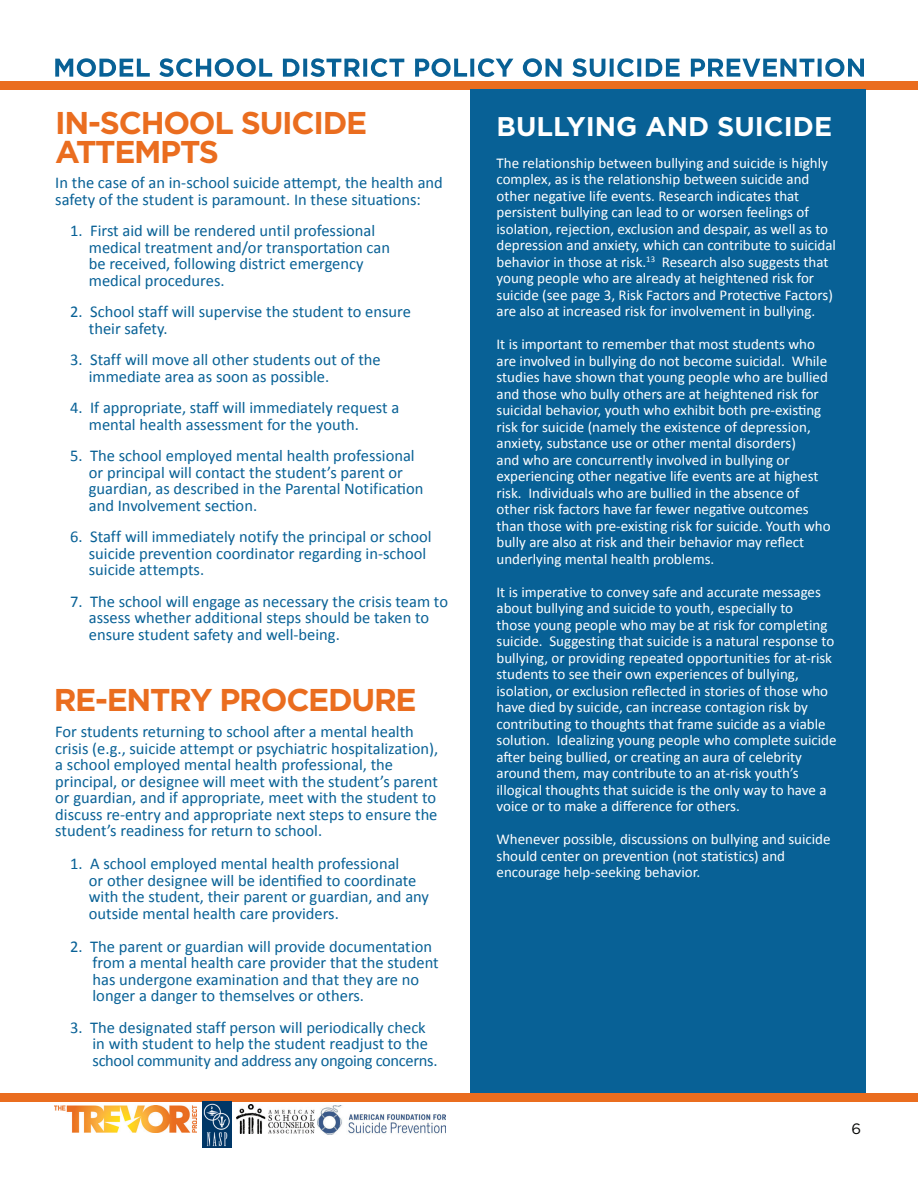
<style>
.page{position:relative;width:918px;height:1188px;background:#fff}
.page>*{position:absolute;margin:0;border:0;box-sizing:border-box;transform-origin:0 0}
.t1{font:700 31.5px/28.5px "Gotham";letter-spacing:-.04em;color:#ea6d1f}
.t2{font:700 27px "Gotham";color:#fff}
.t3{font:16.5px/16.5px "Calibri";color:#086196}
.t4{font:15px/16.5px "Calibri";color:#fff}
.t5{font:15px "Gotham";color:#040503}
</style>
<div class="page">
<div style="left:0;top:81px;width:918px;height:9px;background:#ea6d1f"></div>
<div style="left:0;top:1093px;width:918px;height:9px;background:#ea6d1f"></div>
<svg style="left:55px;top:58px;width:809px;height:19px"></svg>
<img style="left:236px;top:1105px;width:78px;height:29px">
<img style="left:54px;top:1105px;width:142px;height:27px">
<img style="left:202px;top:1102px;width:29px;height:46px">
<img style="left:318px;top:1105px;width:127px;height:29px">
<div style="left:471px;top:90px;width:395px;height:1003px;background:#086196"></div>
<h1 class="t1" style="left:55px;top:109px;width:314px">IN-SCHOOL SUICIDE<br>ATTEMPTS</h1>
<p class="t3" style="left:55px;top:175px;width:389px">In the case of an in-school suicide attempt, the health and safety of the student is paramount. In these situations:</p>
<p class="t3" style="left:89px;top:223px;width:303px;text-indent:-19px">1. First aid will be rendered until professional medical treatment and/or transportation can be received, following district emergency medical procedures.</p>
<p class="t3" style="left:89px;top:304px;width:324px;text-indent:-19px">2. School staff will supervise the student to ensure their safety.</p>
<p class="t3" style="left:89px;top:352px;width:293px;text-indent:-19px">3. Staff will move all other students out of the immediate area as soon as possible.</p>
<p class="t3" style="left:89px;top:400px;width:312px;text-indent:-19px">4. If appropriate, staff will immediately request a mental health assessment for the youth.</p>
<p class="t3" style="left:89px;top:448px;width:336px;text-indent:-19px">5. The school employed mental health professional or principal will contact the student’s parent or guardian, as described in the Parental Notification and Involvement section.</p>
<p class="t3" style="left:89px;top:529px;width:344px;text-indent:-19px">6. Staff will immediately notify the principal or school suicide prevention coordinator regarding in-school suicide attempts.</p>
<p class="t3" style="left:89px;top:593px;width:361px;text-indent:-19px">7. The school will engage as necessary the crisis team to assess whether additional steps should be taken to ensure student safety and well-being.</p>
<h1 class="t1" style="left:54px;top:685px;width:364px">RE-ENTRY PROCEDURE</h1>
<p class="t3" style="left:55px;top:724px;width:385px">For students returning to school after a mental health crisis (e.g., suicide attempt or psychiatric hospitalization), a school employed mental health professional, the principal, or designee will meet with the student’s parent or guardian, and if appropriate, meet with the student to discuss re-entry and appropriate next steps to ensure the student’s readiness for return to school.</p>
<p class="t3" style="left:89px;top:856px;width:342px;text-indent:-19px">1. A school employed mental health professional<br>or other designee will be identified to coordinate with the student, their parent or guardian, and any outside mental health care providers.</p>
<p class="t3" style="left:93px;top:938px;width:348px;text-indent:-22px">2. The parent or guardian will provide documentation from a mental health care provider that the student has undergone examination and that they are no longer a danger to themselves or others.</p>
<p class="t3" style="left:93px;top:1019px;width:347px;text-indent:-22px">3. The designated staff person will periodically check in with student to help the student readjust to the school community and address any ongoing concerns.</p>
<h2 class="t2" style="left:497px;top:109px;width:337px">BULLYING AND SUICIDE</h2>
<p class="t4" style="left:497px;top:155px;width:341px">The relationship between bullying and suicide is highly complex, as is the relationship between suicide and other negative life events. Research indicates that persistent bullying can lead to or worsen feelings of isolation, rejection, exclusion and despair, as well as to depression and anxiety, which can contribute to suicidal behavior in those at risk.<sup>13</sup> Research also suggests that young people who are already at heightened risk for suicide (see page 3, Risk Factors and Protective Factors) are also at increased risk for involvement in bullying.</p>
<p class="t4" style="left:497px;top:336px;width:336px">It is important to remember that most students who are involved in bullying do not become suicidal. While studies have shown that young people who are bullied and those who bully others are at heightened risk for suicidal behavior, youth who exhibit both pre-existing risk for suicide (namely the existence of depression, anxiety, substance use or other mental disorders)<br>and who are concurrently involved in bullying or experiencing other negative life events are at highest risk. Individuals who are bullied in the absence of other risk factors have far fewer negative outcomes than those with pre-existing risk for suicide. Youth who bully are also at risk and their behavior may reflect underlying mental health problems.</p>
<p class="t4" style="left:497px;top:584px;width:342px">It is imperative to convey safe and accurate messages about bullying and suicide to youth, especially to<br>those young people who may be at risk for completing suicide. Suggesting that suicide is a natural response to bullying, or providing repeated opportunities for at-risk students to see their own experiences of bullying, isolation, or exclusion reflected in stories of those who have died by suicide, can increase contagion risk by contributing to thoughts that frame suicide as a viable solution. Idealizing young people who complete suicide after being bullied, or creating an aura of celebrity around them, may contribute to an at-risk youth’s illogical thoughts that suicide is the only way to have a voice or to make a difference for others.</p>
<p class="t4" style="left:497px;top:831px;width:336px">Whenever possible, discussions on bullying and suicide should center on prevention (not statistics) and encourage help-seeking behavior.</p>
<p class="t5" style="left:851px;top:1119px;width:11px">6</p>
</div>
